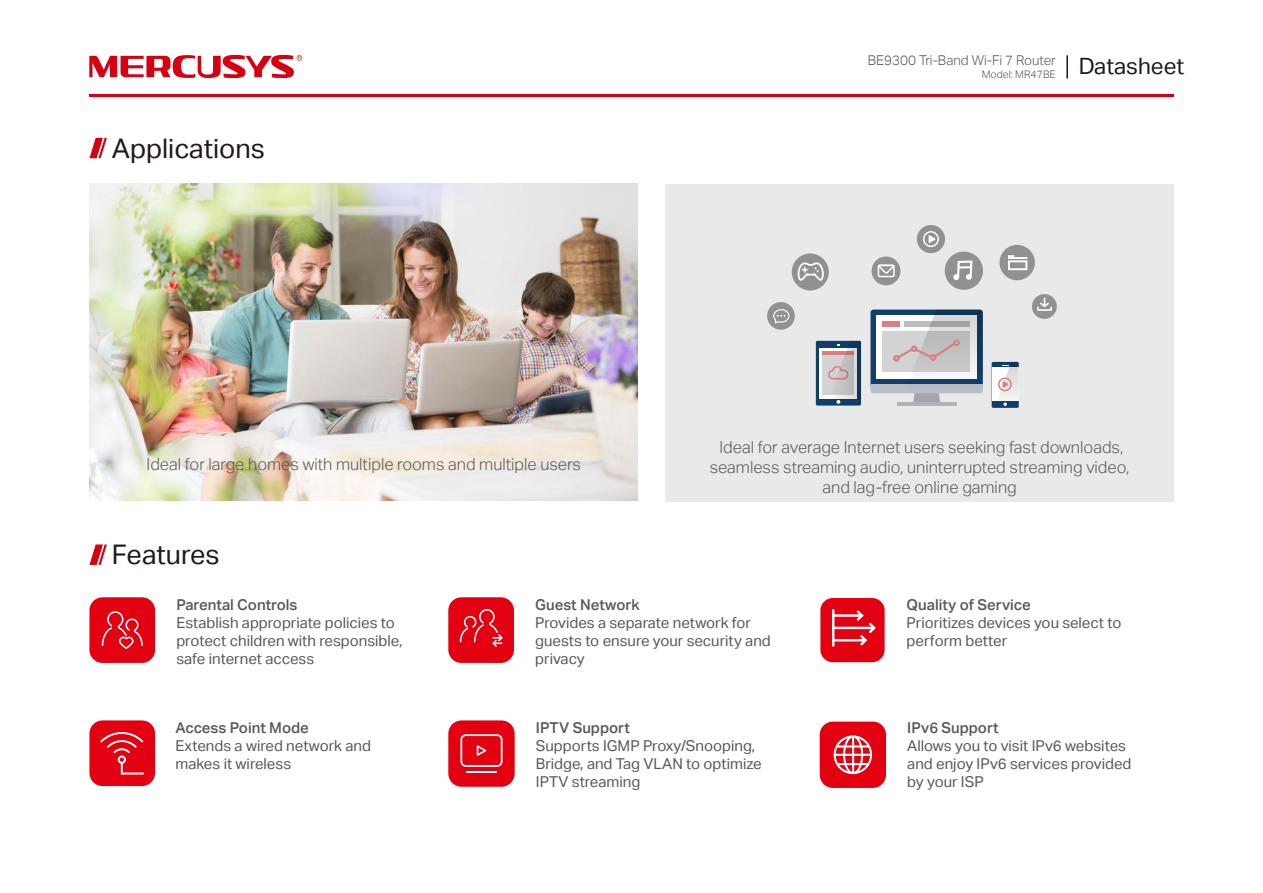
<style>
.page{position:relative;width:1263px;height:893px;background:#fff}
.page>*{position:absolute;margin:0;border:0;box-sizing:border-box;transform-origin:0 0}
.t1{font:27px "TP Link Aktiv Regular";color:#221815}
.t2{font:16.5px/19.8px "TP Link Aktiv Light";color:#595757;text-align:center}
.t3{font:15px/18px "TP Link Aktiv Regular";color:#595757}
.t4{font:15px "TP Link Aktiv Medium";color:#595757}
.t5{font:13.5px "TP Link Aktiv Light";color:#595757}
.t6{font:10.5px "TP Link Aktiv Light";color:#595757}
</style>
<div class="page">
<svg style="left:89px;top:55px;width:213px;height:23px"></svg>
<hr style="left:89px;top:94px;width:1085px;height:2px;background:#d60011">
<svg style="left:89px;top:138px;width:18px;height:20px"></svg>
<div style="left:665px;top:184px;width:509px;height:317px;background:#e9e9e9"></div>
<img style="left:89px;top:184px;width:548px;height:316px">
<div style="left:945px;top:252px;width:38px;height:38px;background:#919191;border-radius:50%"></div>
<div style="left:917px;top:225px;width:28px;height:28px;background:#919191;border-radius:50%"></div>
<div style="left:767px;top:302px;width:28px;height:28px;background:#919191;border-radius:50%"></div>
<div style="left:871px;top:257px;width:29px;height:28px;background:#919191;border-radius:50%"></div>
<svg style="left:953px;top:261px;width:19px;height:19px"></svg>
<div style="left:923px;top:231px;width:16px;height:16px;border:2px solid #fff;border-radius:50%"></div>
<svg style="left:927px;top:234px;width:10px;height:11px"></svg>
<div style="left:1032px;top:294px;width:25px;height:25px;background:#919191;border-radius:50%"></div>
<svg style="left:1040px;top:298px;width:9px;height:8px"></svg>
<div style="left:1037px;top:306px;width:15px;height:5px;border:2px solid #fff"></div>
<div style="left:792px;top:253px;width:37px;height:37px;background:#919191;border-radius:50%"></div>
<svg style="left:797px;top:262px;width:27px;height:19px"></svg>
<div style="left:878px;top:265px;width:17px;height:12px;border:2px solid #fff"></div>
<svg style="left:877px;top:264px;width:18px;height:11px"></svg>
<div style="left:999px;top:245px;width:36px;height:35px;background:#919191;border-radius:50%"></div>
<div style="left:1008px;top:260px;width:19px;height:10px;border:2px solid #fff"></div>
<svg style="left:1008px;top:255px;width:19px;height:4px"></svg>
<svg style="left:773px;top:309px;width:17px;height:15px"></svg>
<hr style="left:897px;top:402px;width:59px;height:4px;background:#b1b3bc">
<svg style="left:870px;top:310px;width:113px;height:94px"></svg>
<div style="left:953px;top:340px;width:7px;height:6px;border:2px solid #dc7e82;border-radius:50%"></div>
<div style="left:816px;top:341px;width:45px;height:65px;background:linear-gradient(to bottom,#0f406a,#0f406a);border-radius:2px"></div>
<svg style="left:820px;top:348px;width:7px;height:50px"></svg>
<hr style="left:823px;top:351px;width:31px;height:4px;background:#dc7e82">
<div style="left:823px;top:355px;width:31px;height:39px;background:#d2d3d3"></div>
<div style="left:992px;top:362px;width:27px;height:46px;background:#0f406a"></div>
<div style="left:992px;top:368px;width:26px;height:33px;background:#fff"></div>
<svg style="left:994px;top:362px;width:25px;height:46px"></svg>
<svg style="left:827px;top:341px;width:34px;height:63px"></svg>
<div style="left:998px;top:377px;width:14px;height:14px;border:2px solid #dc7e82;border-radius:50%"></div>
<svg style="left:89px;top:544px;width:18px;height:21px"></svg>
<div style="left:89px;top:720px;width:66px;height:66px;background:#e20011;border-radius:13px"></div>
<hr style="left:121px;top:772px;width:23px;height:2px;background:#fff">
<svg style="left:100px;top:732px;width:43px;height:42px"></svg>
<div style="left:89px;top:597px;width:66px;height:66px;background:#e20011;border-radius:13px"></div>
<svg style="left:102px;top:611px;width:41px;height:38px"></svg>
<div style="left:448px;top:720px;width:67px;height:67px;background:#e20011;border-radius:13px"></div>
<hr style="left:466px;top:771px;width:31px;height:2px;background:#fff">
<svg style="left:460px;top:734px;width:42px;height:33px"></svg>
<div style="left:448px;top:597px;width:66px;height:66px;background:#e20011;border-radius:13px"></div>
<svg style="left:460px;top:609px;width:42px;height:38px"></svg>
<div style="left:820px;top:722px;width:66px;height:66px;background:#e20011;border-radius:13px"></div>
<svg style="left:834px;top:735px;width:38px;height:39px"></svg>
<div style="left:820px;top:597px;width:65px;height:66px;background:#e20011;border-radius:13px"></div>
<div style="left:819px;top:597px;width:67px;height:67px;border:1px solid #fff;border-radius:13px"></div>
<hr style="left:832px;top:610px;width:2px;height:36px;background:#fff">
<hr style="left:833px;top:614px;width:29px;height:3px;background:#fff">
<hr style="left:833px;top:627px;width:41px;height:2px;background:#fff">
<hr style="left:833px;top:639px;width:32px;height:2px;background:#fff">
<svg style="left:854px;top:610px;width:22px;height:36px"></svg>
<hr style="left:1066px;top:55px;width:2px;height:23px;background:#221815">
<h1 class="t1" style="left:112px;top:133px;width:155px">Applications</h1>
<p class="t2" style="left:147px;top:454px;width:436px">Ideal for large homes with multiple rooms and multiple users</p>
<h1 class="t1" style="left:112px;top:539px;width:109px">Features</h1>
<p class="t5" style="left:868px;top:52px;width:190px">BE9300 Tri-Band Wi-Fi 7 Router</p>
<p class="t6" style="left:982px;top:68px;width:204px">Model: MR47BE <sup>Datasheet</sup></p>
<p class="t2" style="left:710px;top:437px;width:421px">Ideal for average Internet users seeking fast downloads, seamless streaming audio, uninterrupted streaming video, and lag-free online gaming</p>
<p class="t4" style="left:176px;top:596px;width:123px">Parental Controls</p>
<p class="t3" style="left:176px;top:614px;width:228px">Establish appropriate policies to protect children with responsible, safe internet access</p>
<p class="t4" style="left:176px;top:719px;width:135px">Access Point Mode</p>
<p class="t3" style="left:176px;top:737px;width:197px">Extends a wired network and makes it wireless</p>
<p class="t4" style="left:535px;top:596px;width:106px">Guest Network</p>
<p class="t3" style="left:535px;top:614px;width:237px">Provides a separate network for guests to ensure your security and privacy</p>
<p class="t4" style="left:536px;top:719px;width:95px">IPTV Support</p>
<p class="t3" style="left:536px;top:737px;width:227px">Supports IGMP Proxy/Snooping,<br>Bridge, and Tag VLAN to optimize<br>IPTV streaming</p>
<p class="t4" style="left:906px;top:596px;width:126px">Quality of Service</p>
<p class="t3" style="left:906px;top:614px;width:216px">Prioritizes devices you select to perform better</p>
<p class="t4" style="left:907px;top:719px;width:93px">IPv6 Support</p>
<p class="t3" style="left:907px;top:737px;width:226px">Allows you to visit IPv6 websites and enjoy IPv6 services provided by your ISP</p>
</div>
